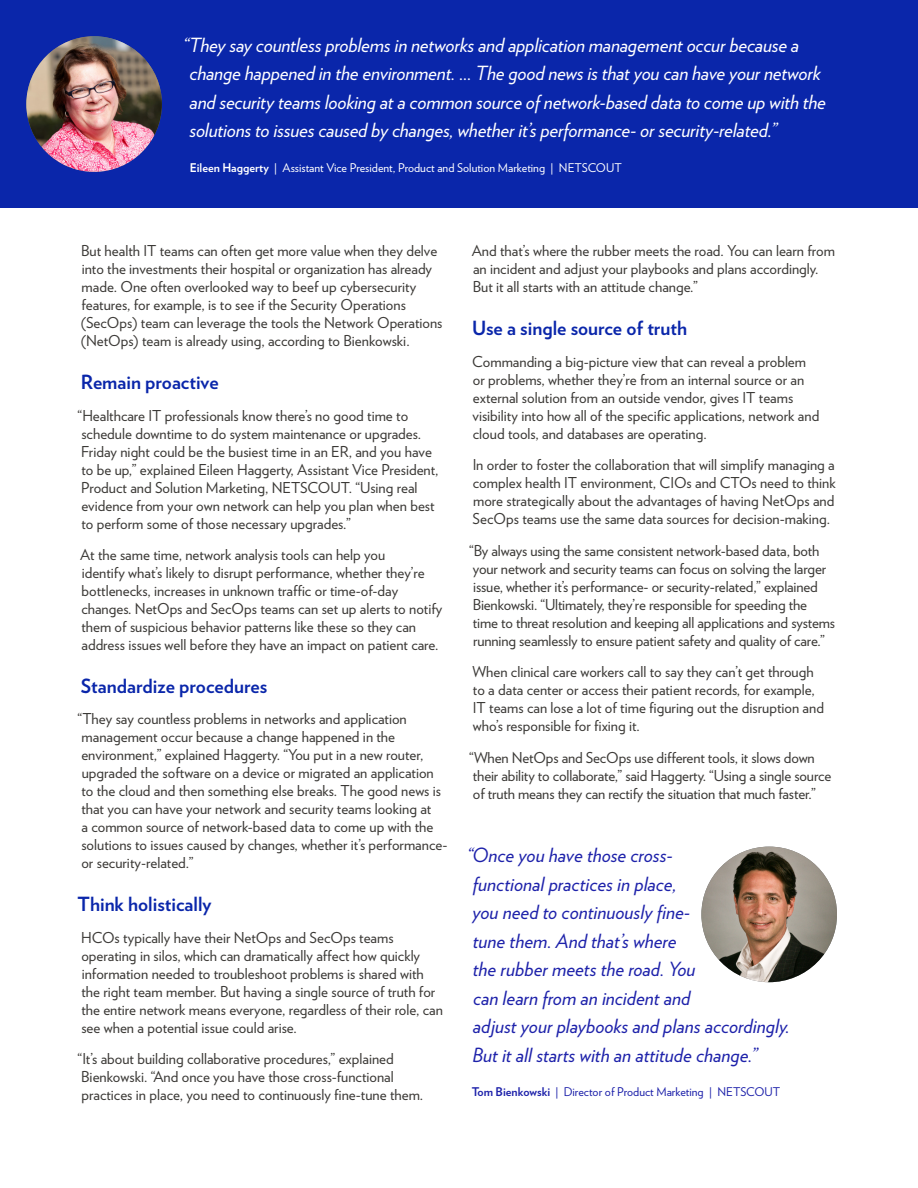
<style>
.page{position:relative;width:918px;height:1188px;background:#fff}
.page>*{position:absolute;margin:0;border:0;box-sizing:border-box;transform-origin:0 0}
.t1{font:italic 19.5px/28.5px "Verlag";letter-spacing:-.01em;color:#fff}
.t2{font:italic 19.5px/28.5px "Verlag";color:#1e22aa}
.t3{font:700 19.5px "Verlag";color:#0a26aa}
.t4{font:15px/18px "Verlag";color:#3b3936}
.t5{font:12px "Verlag";color:#fff}
.t6{font:12px "Verlag";color:#1e22aa}
.s1{font-weight:700}
</style>
<div class="page">
<div style="left:0;top:0;width:918px;height:208px;background:#0a26aa"></div>
<img style="left:26px;top:36px;width:136px;height:136px;border-radius:68px">
<img style="left:701px;top:847px;width:136px;height:135px;border-radius:68px">
<p class="t1" style="left:190px;top:29px;width:638px;text-indent:-6px">“They say countless problems in networks and application management occur because a change happened in the environment. ... The good news is that you can have your network and security teams looking at a common source of network-based data to come up with the solutions to issues caused by changes, whether it’s performance- or security-related.”</p>
<p class="t5" style="left:190px;top:159px;width:433px"><span class="s1">Eileen Haggerty</span> | Assistant Vice President, Product and Solution Marketing | NETSCOUT</p>
<p class="t4" style="left:81px;top:241px;width:363px">But health IT teams can often get more value when they delve into the investments their hospital or organization has already made. One often overlooked way to beef up cybersecurity features, for example, is to see if the Security Operations (SecOps) team can leverage the tools the Network Operations (NetOps) team is already using, according to Bienkowski.</p>
<h1 class="t3" style="left:81px;top:367px;width:139px">Remain proactive</h1>
<p class="t4" style="left:78px;top:405px;width:362px">“Healthcare IT professionals know there’s no good time to schedule downtime to do system maintenance or upgrades.<br>Friday night could be the busiest time in an ER, and you have to be up,” explained Eileen Haggerty, Assistant Vice President, Product and Solution Marketing, NETSCOUT. “Using real evidence from your own network can help you plan when best to perform some of those necessary upgrades.”</p>
<p class="t4" style="left:80px;top:545px;width:364px">At the same time, network analysis tools can help you<br>identify what’s likely to disrupt performance, whether they’re bottlenecks, increases in unknown traffic or time-of-day changes. NetOps and SecOps teams can set up alerts to notify them of suspicious behavior patterns like these so they can address issues well before they have an impact on patient care.</p>
<h1 class="t3" style="left:81px;top:670px;width:188px">Standardize procedures</h1>
<p class="t4" style="left:78px;top:709px;width:371px">“They say countless problems in networks and application management occur because a change happened in the environment,” explained Haggerty. “You put in a new router, upgraded the software on a device or migrated an application<br>to the cloud and then something else breaks. The good news is that you can have your network and security teams looking at<br>a common source of network-based data to come up with the solutions to issues caused by changes, whether it’s performance&shy;or security-related.”</p>
<h1 class="t3" style="left:78px;top:889px;width:135px">Think holistically</h1>
<p class="t4" style="left:81px;top:927px;width:363px">HCOs typically have their NetOps and SecOps teams operating in silos, which can dramatically affect how quickly information needed to troubleshoot problems is shared with the right team member. But having a single source of truth for the entire network means everyone, regardless of their role, can see when a potential issue could arise.</p>
<p class="t4" style="left:78px;top:1049px;width:347px">“It’s about building collaborative procedures,” explained<br>Bienkowski. “And once you have those cross-functional practices in place, you need to continuously fine-tune them.</p>
<p class="t4" style="left:472px;top:241px;width:365px">And that’s where the rubber meets the road. You can learn from an incident and adjust your playbooks and plans accordingly.<br>But it all starts with an attitude change.”</p>
<h1 class="t3" style="left:472px;top:313px;width:216px">Use a single source of truth</h1>
<p class="t4" style="left:472px;top:351px;width:349px">Commanding a big-picture view that can reveal a problem or problems, whether they’re from an internal source or an external solution from an outside vendor, gives IT teams visibility into how all of the specific applications, network and cloud tools, and databases are operating.</p>
<p class="t4" style="left:473px;top:455px;width:365px;text-align:justify">In order to foster the collaboration that will simplify managing a complex health IT environment, CIOs and CTOs need to think more strategically about the advantages of having NetOps and SecOps teams use the same data sources for decision-making.</p>
<p class="t4" style="left:469px;top:540px;width:368px">“By always using the same consistent network-based data, both your network and security teams can focus on solving the larger issue, whether it’s performance- or security-related,” explained Bienkowski. “Ultimately, they’re responsible for speeding the<br>time to threat resolution and keeping all applications and systems running seamlessly to ensure patient safety and quality of care.”</p>
<p class="t4" style="left:472px;top:662px;width:353px">When clinical care workers call to say they can’t get through to a data center or access their patient records, for example, IT teams can lose a lot of time figuring out the disruption and who’s responsible for fixing it.</p>
<p class="t4" style="left:469px;top:747px;width:364px">“When NetOps and SecOps use different tools, it slows down their ability to collaborate,” said Haggerty. “Using a single source of truth means they can rectify the situation that much faster.”</p>
<p class="t2" style="left:467px;top:840px;width:324px">“Once you have those cross-<br>functional practices in place,<br>you need to continuously fine-<br>tune them. And that’s where<br>the rubber meets the road. You<br>can learn from an incident and<br>adjust your playbooks and plans accordingly.<br>But it all starts with an attitude change.”</p>
<p class="t6" style="left:472px;top:1083px;width:310px"><span class="s1">Tom Bienkowski</span> | Director of Product Marketing | NETSCOUT</p>
</div>
